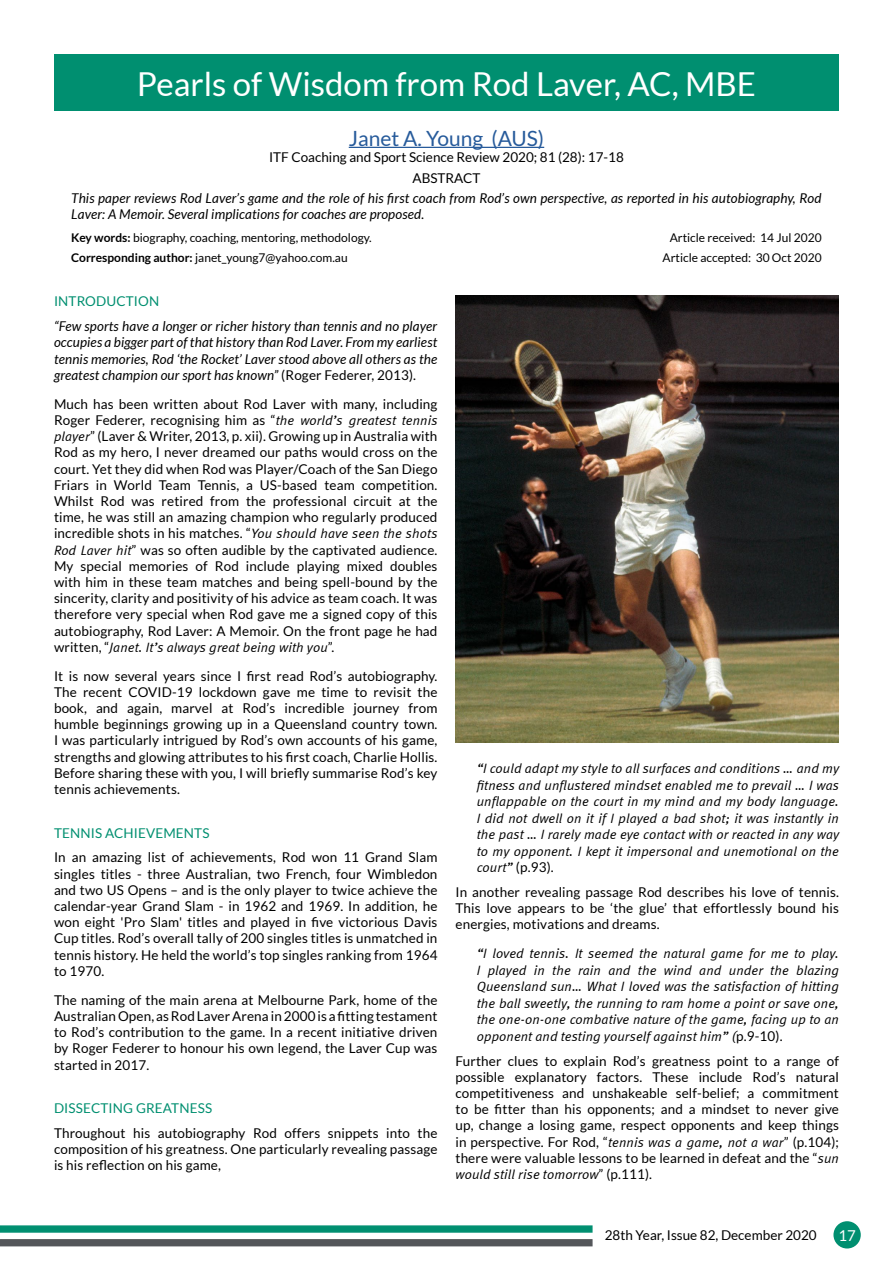
<style>
.page{position:relative;width:893px;height:1263px;background:#fff}
.page>*{position:absolute;margin:0;border:0;box-sizing:border-box;transform-origin:0 0}
.t1{font:33px "Lato";color:#fff}
.t2{font:21px "Lato";color:#275b9b}
.t3{font:15px "Lato";color:#fff}
.t4{font:13.5px/16.2px "Lato";letter-spacing:.01em;color:#000;text-align:justify}
.t5{font:italic 13.5px/16.5px "Meta Normal";letter-spacing:.01em;color:#000;text-align:justify}
.t6{font:italic 13.5px/16.2px "Lato";letter-spacing:.01em;color:#000}
.t7{font:13.5px "Lato";letter-spacing:.01em;color:#008f70}
.t8{font:12px "Lato";color:#000}
.s1{font-weight:700}
.s2{font-style:normal}
.s3{font-family:"Meta Normal";font-style:italic}
.s4{font-family:"Lato";font-style:normal}
</style>
<div class="page">
<svg style="left:0;top:1225px;width:593px;height:8px;background:#16987c"></svg>
<div style="left:0;top:1239px;width:593px;height:7px;background:#54565a;border:2px solid #54565a"></div>
<div style="left:833px;top:1221px;width:28px;height:27px;background:#008f70;border-radius:50%"></div>
<hr style="left:349px;top:147px;width:195px;height:1px;background:#275b9b">
<div style="left:54px;top:54px;width:785px;height:57px;background:#008f70"></div>
<img style="left:455px;top:296px;width:384px;height:446px">
<h1 class="t1" style="left:137px;top:65px;width:621px">Pearls of Wisdom from Rod Laver, AC, MBE</h1>
<h2 class="t2" style="left:349px;top:127px;width:197px">Janet A. Young (AUS)</h2>
<p class="t4" style="left:269px;top:147px;width:356px;line-height:20.4px;text-align:center">ITF Coaching and Sport Science Review 2020; 81 (28): 17-18<br>ABSTRACT</p>
<p class="t6" style="left:71px;top:190px;width:752px">This paper reviews Rod Laver’s game and the role of his first coach from Rod’s own perspective, as reported in his autobiography, Rod<br>Laver: A Memoir. Several implications for coaches are proposed.</p>
<p class="t8" style="left:71px;top:231px;width:302px"><span class="s1">Key words:</span> biography, coaching, mentoring, methodology.</p>
<p class="t8" style="left:670px;top:231px;width:154px">Article received: 14 Jul 2020</p>
<p class="t8" style="left:71px;top:251px;width:278px"><span class="s1">Corresponding author:</span> janet_young7@yahoo.com.au</p>
<p class="t8" style="left:662px;top:251px;width:161px">Article accepted: 30 Oct 2020</p>
<p class="t7" style="left:54px;top:294px;width:107px">INTRODUCTION</p>
<p class="t6" style="left:54px;top:318px;width:385px;text-align:justify">“Few sports have a longer or richer history than tennis and no player occupies a bigger part of that history than Rod Laver. From my earliest tennis memories, Rod ‘the Rocket’ Laver stood above all others as the greatest champion our sport has known” <span class="s2">(Roger Federer, 2013).</span></p>
<p class="t4" style="left:54px;top:396px;width:385px">Much has been written about Rod Laver with many, including Roger Federer, recognising him as “<span class="s3">the world’s greatest tennis player</span>” (Laver &amp; Writer, 2013, p. xii). Growing up in Australia with Rod as my hero, I never dreamed our paths would cross on the court. Yet they did when Rod was Player/Coach of the San Diego Friars in World Team Tennis, a US-based team competition.<br>Whilst Rod was retired from the professional circuit at the time, he was still an amazing champion who regularly produced incredible shots in his matches. “<span class="s3">You should have seen the shots Rod Laver hit</span>” was so often audible by the captivated audience.<br>My special memories of Rod include playing mixed doubles with him in these team matches and being spell-bound by the sincerity, clarity and positivity of his advice as team coach. It was therefore very special when Rod gave me a signed copy of this autobiography, Rod Laver: A Memoir. On the front page he had</p>
<p class="t5" style="left:54px;top:639px;width:282px"><span class="s4">written, “</span>Janet. It’s always great being with you<span class="s4">”.</span></p>
<p class="t4" style="left:54px;top:668px;width:385px">It is now several years since I first read Rod’s autobiography.<br>The recent COVID-19 lockdown gave me time to revisit the book, and again, marvel at Rod’s incredible journey from humble beginnings growing up in a Queensland country town.<br>I was particularly intrigued by Rod’s own accounts of his game, strengths and glowing attributes to his first coach, Charlie Hollis.<br>Before sharing these with you, I will briefly summarise Rod’s key tennis achievements.</p>
<p class="t7" style="left:54px;top:825px;width:157px">TENNIS ACHIEVEMENTS</p>
<p class="t4" style="left:54px;top:849px;width:385px">In an amazing list of achievements, Rod won 11 Grand Slam singles titles - three Australian, two French, four Wimbledon and two US Opens – and is the only player to twice achieve the calendar-year Grand Slam - in 1962 and 1969. In addition, he won eight 'Pro Slam' titles and played in five victorious Davis Cup titles. Rod’s overall tally of 200 singles titles is unmatched in tennis history. He held the world’s top singles ranking from 1964 to 1970.</p>
<p class="t4" style="left:54px;top:991px;width:385px">The naming of the main arena at Melbourne Park, home of the Australian Open, as Rod Laver Arena in 2000 is a fitting testament to Rod’s contribution to the game. In a recent initiative driven by Roger Federer to honour his own legend, the Laver Cup was started in 2017.</p>
<p class="t7" style="left:54px;top:1100px;width:160px">DISSECTING GREATNESS</p>
<p class="t4" style="left:54px;top:1125px;width:385px">Throughout his autobiography Rod offers snippets into the composition of his greatness. One particularly revealing passage is his reflection on his game,</p>
<p class="t5" style="left:477px;top:760px;width:364px">“I could adapt my style to all surfaces and conditions … and my fitness and unflustered mindset enabled me to prevail … I was unflappable on the court in my mind and my body language.<br>I did not dwell on it if I played a bad shot; it was instantly in the past … I rarely made eye contact with or reacted in any way to my opponent. I kept it impersonal and unemotional on the</p>
<p class="t4" style="left:455px;top:855px;width:385px;line-height:24.8px;text-indent:21px"><span class="s3">court”</span> (p.93).<br>In another revealing passage Rod describes his love of tennis.</p>
<p class="t4" style="left:455px;top:900px;width:385px">This love appears to be ‘the glue’ that effortlessly bound his energies, motivations and dreams.</p>
<p class="t5" style="left:477px;top:945px;width:364px">“I loved tennis. It seemed the natural game for me to play.<br>I played in the rain and the wind and under the blazing Queensland sun… What I loved was the satisfaction of hitting the ball sweetly, the running to ram home a point or save one, the one-on-one combative nature of the game, facing up to an opponent and testing yourself against him” (<span class="s4">p.9-10).</span></p>
<p class="t4" style="left:455px;top:1052px;width:385px">Further clues to explain Rod’s greatness point to a range of possible explanatory factors. These include Rod’s natural competitiveness and unshakeable self-belief; a commitment to be fitter than his opponents; and a mindset to never give up, change a losing game, respect opponents and keep things in perspective. For Rod, “<span class="s3">tennis was a game, not a war</span>” (p.104); there were valuable lessons to be learned in defeat and the “<span class="s3">sun</span></p>
<p class="t5" style="left:455px;top:1166px;width:198px">would still rise tomorrow<span class="s4">” (p.111).</span></p>
<p class="t4" style="left:605px;top:1227px;width:214px">28th Year, Issue 82, December 2020</p>
<p class="t3" style="left:838px;top:1227px;width:19px">17</p>
</div>
